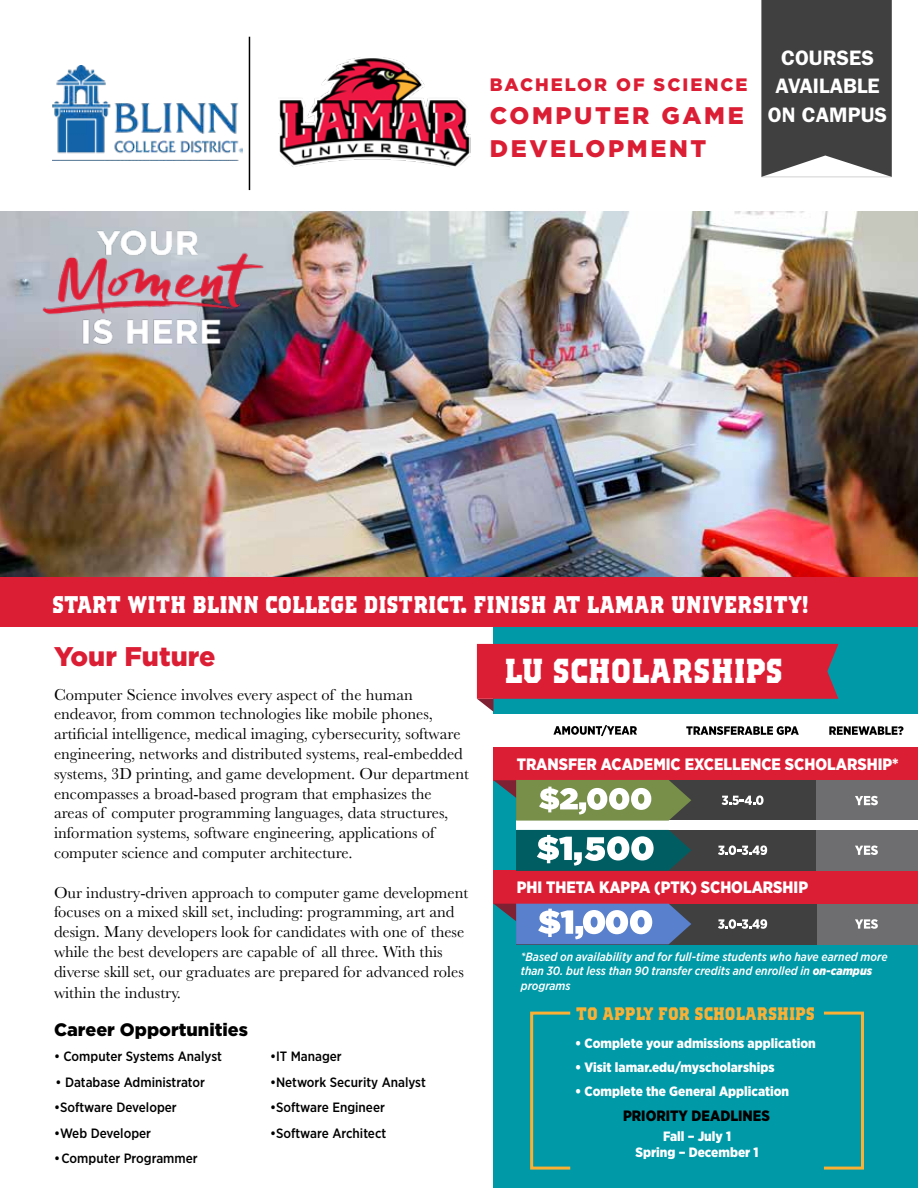
<style>
.page{position:relative;width:918px;height:1188px;background:#fff}
.page>*{position:absolute;margin:0;border:0;box-sizing:border-box;transform-origin:0 0}
.t1{font:700 34.5px "Lamar";color:#fff}
.t2{font:900 27px "Gotham";color:#dc1e35}
.t3{font:700 24px "Lamar";color:#fff}
.t4{font:900 24px/33px "Gotham";letter-spacing:.11em;color:#dc1e35}
.t5{font:600 21px/28.5px "ITC Franklin Gothic Std";color:#fff;text-align:center}
.t6{font:700 18px "Lamar";color:#fbb034}
.t7{font:900 18px "Gotham";color:#000}
.t8{font:900 18px "Gotham";letter-spacing:.11em;color:#dc1e35}
.t9{font:16.5px/19.8px "Baskerville";color:#000}
.t10{font:900 16.5px "Gotham Narrow";color:#fff}
.t11{font:900 15px "Gotham Narrow";color:#000}
.t12{font:500 13.5px "Gotham Narrow";color:#000}
.t13{font:900 13.5px/16.2px "Gotham Narrow";color:#fff;text-align:center}
.t14{font:italic 500 12px/14.4px "Gotham Narrow";color:#fff}
.s1{font-weight:900}
</style>
<div class="page">
<div style="left:494px;top:597px;width:424px;height:591px;background:#0099a8"></div>
<img style="left:0;top:212px;width:918px;height:365px">
<img style="left:278px;top:57px;width:192px;height:110px">
<hr style="left:249px;top:37px;width:1px;height:153px;background:#000">
<div style="left:0;top:577px;width:918px;height:49px;background:#dc1e35"></div>
<svg style="left:477px;top:644px;width:361px;height:68px"></svg>
<div style="left:816px;top:904px;width:102px;height:40px;background:#6e6e70"></div>
<div style="left:494px;top:714px;width:424px;height:33px;background:#fff"></div>
<div style="left:494px;top:747px;width:424px;height:33px;background:#dc1e35"></div>
<div style="left:516px;top:780px;width:300px;height:41px;background:#404040"></div>
<div style="left:816px;top:780px;width:102px;height:41px;background:#6e6e70"></div>
<div style="left:516px;top:821px;width:402px;height:9px;background:#fff"></div>
<div style="left:494px;top:871px;width:424px;height:33px;background:#dc1e35"></div>
<div style="left:516px;top:830px;width:384px;height:41px;background:#404040"></div>
<div style="left:816px;top:830px;width:102px;height:41px;background:#6e6e70"></div>
<div style="left:516px;top:904px;width:300px;height:40px;background:#404040"></div>
<svg style="left:516px;top:830px;width:175px;height:41px;background:#428286"></svg>
<svg style="left:722px;top:795px;width:42px;height:10px"></svg>
<svg style="left:855px;top:796px;width:23px;height:9px"></svg>
<svg style="left:718px;top:845px;width:49px;height:10px"></svg>
<svg style="left:718px;top:919px;width:49px;height:10px"></svg>
<svg style="left:855px;top:919px;width:23px;height:10px"></svg>
<svg style="left:855px;top:846px;width:23px;height:9px"></svg>
<svg style="left:494px;top:904px;width:197px;height:40px;background:#7699c8"></svg>
<svg style="left:494px;top:780px;width:197px;height:41px;background:#869f76"></svg>
<svg style="left:553px;top:725px;width:84px;height:11px"></svg>
<svg style="left:686px;top:726px;width:113px;height:9px"></svg>
<svg style="left:829px;top:726px;width:74px;height:9px"></svg>
<div style="left:530px;top:1012px;width:42px;height:158px;border:3px solid #fbb034"></div>
<div style="left:822px;top:1012px;width:42px;height:158px;border:3px solid #fbb034"></div>
<svg style="left:761px;top:0;width:131px;height:177px;background:#4c4c4c"></svg>
<img style="left:32px;top:218px;width:244px;height:136px">
<img style="left:52px;top:66px;width:191px;height:95px">
<p class="t8" style="left:490px;top:73px;width:259px">BACHELOR OF SCIENCE</p>
<h3 class="t4" style="left:490px;top:99px;width:256px">COMPUTER GAME<br>DEVELOPMENT</h3>
<p class="t5" style="left:768px;top:43px;width:121px">COURSES<br>AVAILABLE<br>ON CAMPUS</p>
<h3 class="t3" style="left:52px;top:590px;width:759px">START WITH BLINN COLLEGE DISTRICT. FINISH AT LAMAR UNIVERSITY!</h3>
<h2 class="t2" style="left:54px;top:637px;width:163px">Your Future</h2>
<p class="t9" style="left:54px;top:685px;width:416px">Computer Science involves every aspect of the human endeavor, from common technologies like mobile phones, artificial intelligence, medical imaging, cybersecurity, software engineering, networks and distributed systems, real-embedded systems, 3D printing, and game development. Our department encompasses a broad-based program that emphasizes the areas of computer programming languages, data structures, information systems, software engineering, applications of computer science and computer architecture.</p>
<p class="t9" style="left:54px;top:883px;width:416px">Our industry-driven approach to computer game development focuses on a mixed skill set, including: programming, art and design. Many developers look for candidates with one of these while the best developers are capable of all three. With this diverse skill set, our graduates are prepared for advanced roles</p>
<p class="t9" style="left:54px;top:983px;width:128px">within the industry.</p>
<p class="t7" style="left:54px;top:1017px;width:196px">Career Opportunities</p>
<p class="t12" style="left:54px;top:1048px;width:170px">• Computer Systems Analyst</p>
<p class="t12" style="left:270px;top:1048px;width:73px">•IT Manager</p>
<p class="t12" style="left:55px;top:1074px;width:151px">• Database Administrator</p>
<p class="t12" style="left:270px;top:1074px;width:157px">•Network Security Analyst</p>
<p class="t12" style="left:54px;top:1099px;width:124px">•Software Developer</p>
<p class="t12" style="left:270px;top:1099px;width:116px">•Software Engineer</p>
<p class="t12" style="left:54px;top:1125px;width:99px">•Web Developer</p>
<p class="t12" style="left:270px;top:1125px;width:118px">•Software Architect</p>
<p class="t12" style="left:54px;top:1150px;width:145px">•Computer Programmer</p>
<h1 class="t1" style="left:504px;top:650px;width:280px">LU SCHOLARSHIPS</h1>
<p class="t10" style="left:517px;top:754px;width:383px">TRANSFER ACADEMIC EXCELLENCE SCHOLARSHIP*</p>
<p class="t10" style="left:517px;top:877px;width:293px">PHI THETA KAPPA (PTK) SCHOLARSHIP</p>
<p class="t14" style="left:521px;top:949px;width:368px">*Based on availability and for full-time students who have earned more than 30. but less than 90 transfer credits and enrolled in <span class="s1">on-campus </span>programs</p>
<p class="t6" style="left:576px;top:1002px;width:241px">TO APPLY FOR SCHOLARSHIPS</p>
<p class="t13" style="left:575px;top:1035px;width:242px">• Complete your admissions application</p>
<p class="t13" style="left:575px;top:1059px;width:201px">• Visit lamar.edu/myscholarships</p>
<p class="t13" style="left:575px;top:1083px;width:216px">• Complete the General Application</p>
<p class="t11" style="left:623px;top:1106px;width:148px">PRIORITY DEADLINES</p>
<p class="t13" style="left:636px;top:1128px;width:125px">Fall – July 1<br>Spring – December 1</p>
</div>
